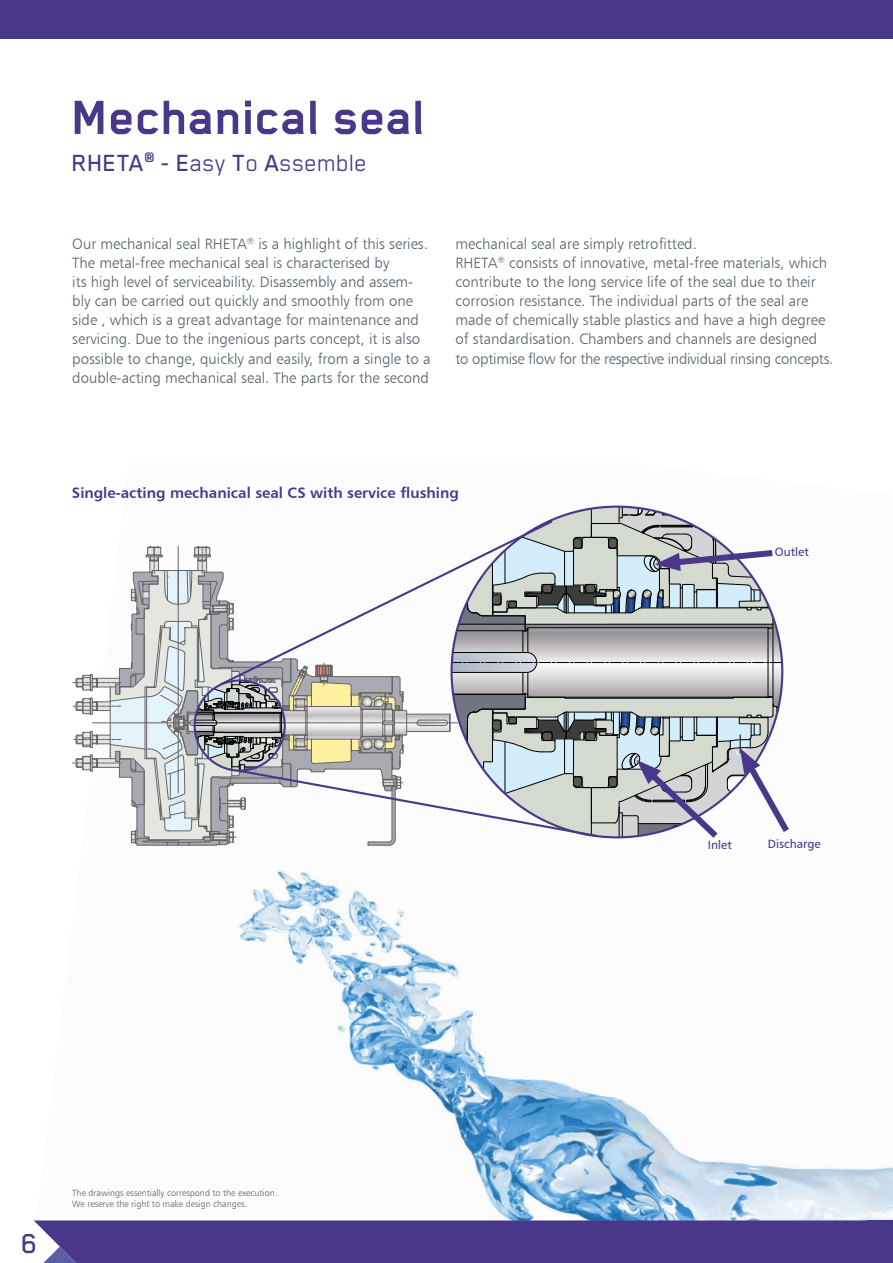
<style>
.page{position:relative;width:893px;height:1263px;background:#fff}
.page>*{position:absolute;margin:0;border:0;box-sizing:border-box;transform-origin:0 0}
.t1{font:700 55.5px "Blender Pro";color:#493889}
.t2{font:500 31.5px "Blender Pro";color:#493889}
.t3{font:27px "Blender Pro";letter-spacing:-.005em;color:#493889}
.t4{font:15px/19.2px "Humanist 777 BT Light B";color:#54616c}
.t5{font:15px "Humanist 777 BT Bold B";color:#493889}
.t6{font:12px "Humanist 777 BT Roman B";color:#493889}
.t7{font:9px/11.7px "Humanist 777 BT Light B";color:#54616c}
.s1{font-weight:500}
</style>
<div class="page">
<div style="left:0;top:0;width:893px;height:38px;background:#493889"></div>
<img style="left:136px;top:505px;width:757px;height:715px">
<div style="left:34px;top:1220px;width:833px;height:43px;background:#493889"></div>
<div style="left:867px;top:1220px;width:26px;height:43px;background:#493889"></div>
<svg style="left:72px;top:507px;width:722px;height:338px"></svg>
<h1 class="t1" style="left:72px;top:87px;width:355px">Mechanical seal</h1>
<h3 class="t3" style="left:72px;top:149px;width:297px"><span class="s1">RHETA</span><sup>®</sup> <span class="s1">- E</span>asy <span class="s1">T</span>o <span class="s1">A</span>ssemble</h3>
<p class="t4" style="left:72px;top:234px;width:360px">Our mechanical seal RHETA<sup>®</sup> is a highlight of this series.<br>The metal-free mechanical seal is characterised by<br>its high level of serviceability. Disassembly and assem&shy;bly can be carried out quickly and smoothly from one side , which is a great advantage for maintenance and servicing. Due to the ingenious parts concept, it is also possible to change, quickly and easily, from a single to a double-acting mechanical seal. The parts for the second</p>
<p class="t4" style="left:455px;top:234px;width:379px">mechanical seal are simply retrofitted.<br>RHETA<sup>®</sup> consists of innovative, metal-free materials, which contribute to the long service life of the seal due to their corrosion resistance. The individual parts of the seal are made of chemically stable plastics and have a high degree of standardisation. Chambers and channels are designed to optimise flow for the respective individual rinsing concepts.</p>
<p class="t5" style="left:72px;top:483px;width:388px">Single-acting mechanical seal CS with service flushing</p>
<p class="t6" style="left:775px;top:544px;width:35px">Outlet</p>
<p class="t6" style="left:708px;top:837px;width:25px">Inlet</p>
<p class="t6" style="left:768px;top:836px;width:54px">Discharge</p>
<h2 class="t2" style="left:22px;top:1226px;width:18px">6</h2>
<p class="t7" style="left:72px;top:1186px;width:206px">The drawings essentially correspond to the execution.<br>We reserve the right to make design changes.</p>
</div>
